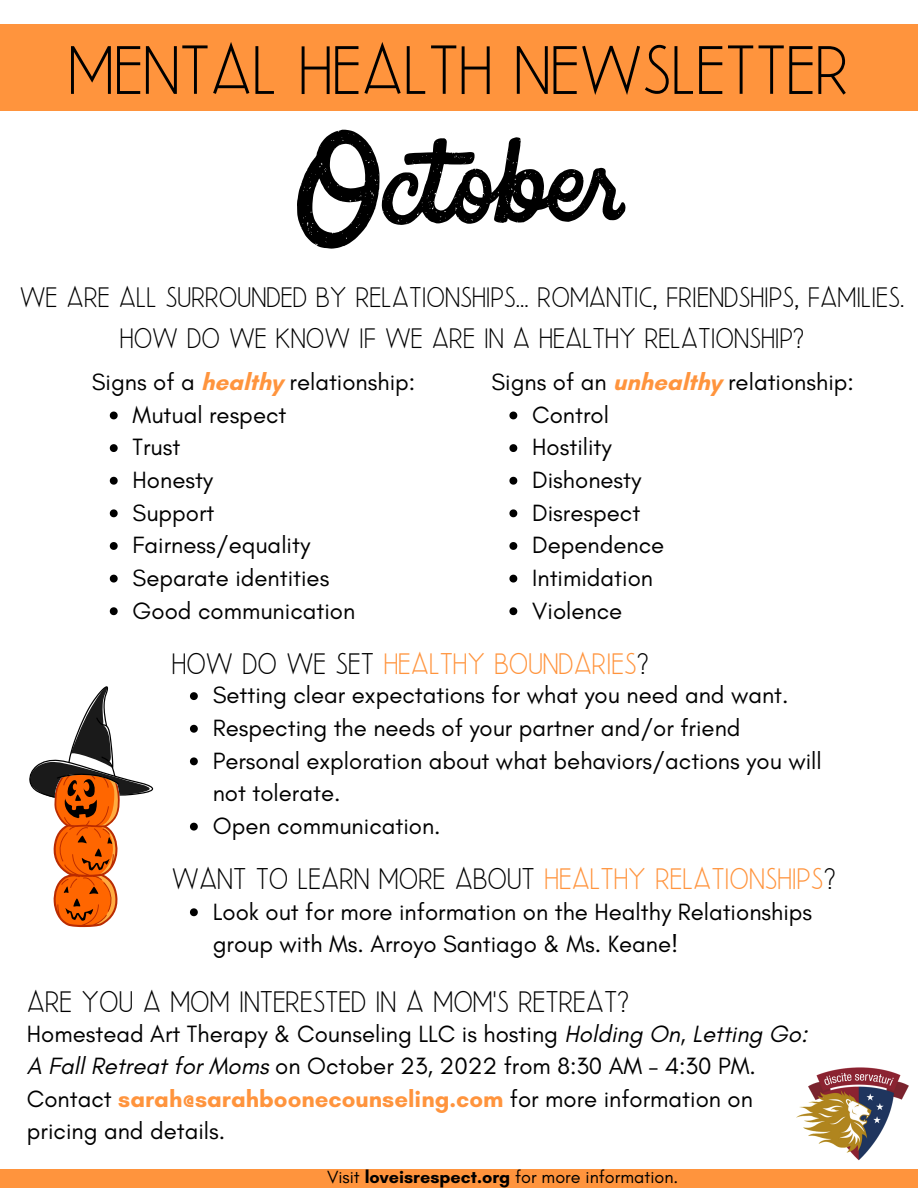
<style>
.page{position:relative;width:918px;height:1188px;background:#fff}
.page>*{position:absolute;margin:0;border:0;box-sizing:border-box;transform-origin:0 0}
.t1{font:72.9px "Beauty Salon Sans";color:#000}
.t2{font:31.5px "Beauty Salon Sans";color:#000}
.t3{font:31.5px "Beauty Salon Sans";color:#ff943d}
.t4{font:30px/41.7px "Beauty Salon Sans";color:#000;text-align:center}
.t5{font:24px/32.7px "Glacial Indifference";color:#000}
.t6{font:18px "Glacial Indifference";color:#000}
.s1{font-weight:700;color:#ff943d}
.s2{color:#000}
.s3{color:#ff943d}
.s4{font-style:italic}
.s5{font-weight:700}
</style>
<div class="page">
<div style="left:0;top:24px;width:918px;height:87px;background:#ff943d"></div>
<div style="left:0;top:1170px;width:918px;height:18px;background:#ff943d"></div>
<img style="left:797px;top:1067px;width:111px;height:103px">
<svg style="left:297px;top:129px;width:329px;height:120px"></svg>
<svg style="left:29px;top:686px;width:125px;height:242px"></svg>
<svg style="left:110px;top:412px;width:8px;height:7px"></svg>
<svg style="left:110px;top:444px;width:8px;height:8px"></svg>
<svg style="left:110px;top:477px;width:8px;height:8px"></svg>
<svg style="left:110px;top:509px;width:8px;height:8px"></svg>
<svg style="left:110px;top:542px;width:8px;height:8px"></svg>
<svg style="left:110px;top:575px;width:8px;height:8px"></svg>
<svg style="left:110px;top:607px;width:8px;height:8px"></svg>
<svg style="left:190px;top:692px;width:8px;height:8px"></svg>
<svg style="left:190px;top:725px;width:8px;height:8px"></svg>
<svg style="left:190px;top:757px;width:8px;height:8px"></svg>
<svg style="left:190px;top:823px;width:8px;height:8px"></svg>
<svg style="left:509px;top:412px;width:8px;height:7px"></svg>
<svg style="left:509px;top:444px;width:8px;height:8px"></svg>
<svg style="left:509px;top:477px;width:8px;height:8px"></svg>
<svg style="left:509px;top:509px;width:8px;height:8px"></svg>
<svg style="left:509px;top:542px;width:8px;height:8px"></svg>
<svg style="left:509px;top:575px;width:8px;height:8px"></svg>
<svg style="left:509px;top:607px;width:8px;height:8px"></svg>
<svg style="left:190px;top:908px;width:8px;height:8px"></svg>
<h1 class="t1" style="left:68px;top:30px;width:782px">MENTAL HEALTH NEWSLETTER</h1>
<p class="t4" style="left:20px;top:276px;width:886px">WE ARE ALL SURROUNDED BY RELATIONSHIPS... ROMANTIC, FRIENDSHIPS, FAMILIES.<br>HOW DO WE KNOW IF WE ARE IN A HEALTHY RELATIONSHIP?</p>
<p class="t5" style="left:92px;top:365px;width:325px">Signs of a <span class="s1">healthy</span> relationship:</p>
<p class="t5" style="left:133px;top:398px;width:224px">Mutual respect<br>Trust<br>Honesty<br>Support<br>Fairness/equality<br>Separate identities<br>Good communication</p>
<p class="t5" style="left:491px;top:365px;width:364px">Signs of an <span class="s1">unhealthy</span> relationship:</p>
<p class="t5" style="left:532px;top:398px;width:134px">Control<br>Hostility<br>Dishonesty<br>Disrespect<br>Dependence<br>Intimidation<br>Violence</p>
<h2 class="t3" style="left:172px;top:646px;width:478px"><span class="s2">HOW DO WE SET</span> HEALTHY BOUNDARIES<span class="s2">?</span></h2>
<p class="t5" style="left:213px;top:679px;width:611px">Setting clear expectations for what you need and want.<br>Respecting the needs of your partner and/or friend Personal exploration about what behaviors/actions you will not tolerate.<br>Open communication.</p>
<h2 class="t2" style="left:172px;top:861px;width:665px">WANT TO LEARN MORE ABOUT <span class="s3">HEALTHY RELATIONSHIPS</span>?</h2>
<p class="t5" style="left:213px;top:895px;width:601px">Look out for more information on the Healthy Relationships group with Ms. Arroyo Santiago &amp; Ms. Keane!</p>
<h2 class="t2" style="left:27px;top:984px;width:604px">ARE YOU A MOM INTERESTED IN A MOM'S RETREAT?</h2>
<p class="t5" style="left:27px;top:1017px;width:782px">Homestead Art Therapy &amp; Counseling LLC is hosting <span class="s4">Holding On, Letting Go:<br>A Fall Retreat for Moms</span> on October 23, 2022 from 8:30 AM – 4:30 PM.<br>Contact <span class="s1">sarah@sarahboonecounseling.com</span> for more information on pricing and details.</p>
<p class="t6" style="left:327px;top:1166px;width:353px">Visit <span class="s5">loveisrespect.org</span> for more information.</p>
</div>
